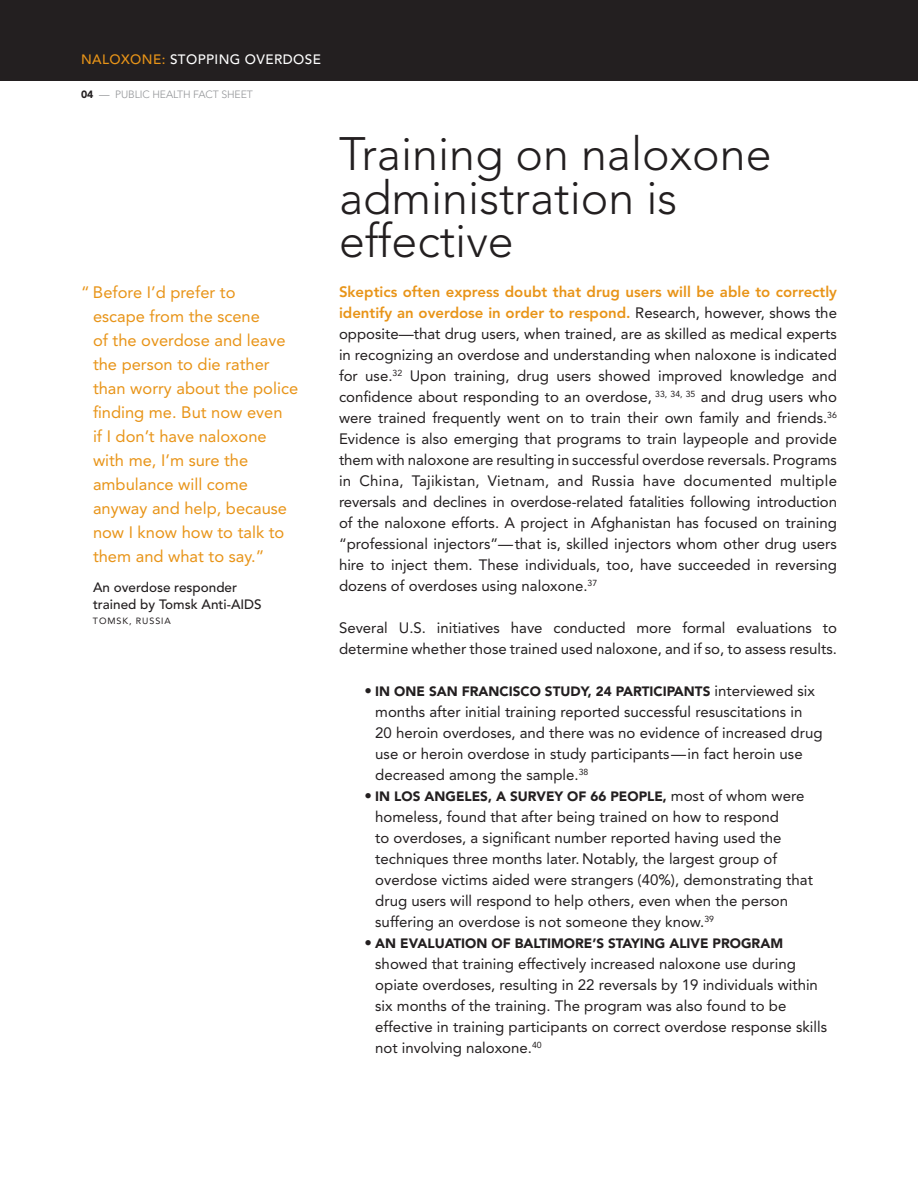
<style>
.page{position:relative;width:918px;height:1188px;background:#fff}
.page>*{position:absolute;margin:0;border:0;box-sizing:border-box;transform-origin:0 0}
._1_Headers{font:300 46.5px/43.5px "Avenir";color:#231f20}
.PULL-QUOTE_1{font:16.5px/24px "Avenir";color:#e89418}
.TEXT_basic{font:15px/21px "Avenir";color:#231f20}
.TEXT_basic-2{font:900 13.5px "Avenir";color:#231f20}
.PULL-QUOTE_2{font:500 13.5px/16.5px "Avenir";color:#231f20}
.t1{font:500 13.5px "Avenir";letter-spacing:.03em;color:#fff}
.t2{font:300 10.5px "Avenir";letter-spacing:-.01em;color:#939598}
.PILL-QUOTE_3{font:9px "Avenir";letter-spacing:.1em;color:#231f20}
.s1{color:#e89418}
.s2{font-weight:900;color:#231f20}
.s3{font-weight:400}
.s4{font-weight:800;color:#e89418}
.s5{font-weight:400;font-size:15px}
</style>
<div class="page">
<div style="left:0;top:0;width:918px;height:81px;background:#231f20"></div>
<p class="t1" style="left:81px;top:52px;width:241px"><span class="s1">NALOXONE:</span> STOPPING OVERDOSE</p>
<p class="t2" style="left:81px;top:88px;width:173px"><span class="s2">04</span> <span class="s3">—</span> PUBLIC HEALTH FACT SHEET</p>
<p class="PULL-QUOTE_1" style="left:93px;top:281px;width:207px;text-indent:-12px">“ Before I’d prefer to<br>escape from the scene<br>of the overdose and leave the person to die rather than worry about the police finding me. But now even<br>if I don’t have naloxone with me, I’m sure the ambulance will come anyway and help, because now I know how to talk to them and what to say.”</p>
<p class="PULL-QUOTE_2" style="left:93px;top:580px;width:170px">An overdose responder trained by Tomsk Anti-AIDS</p>
<p class="PILL-QUOTE_3" style="left:93px;top:615px;width:79px">TOMSK, RUSSIA</p>
<p class="_1_Headers" style="left:339px;top:133px;width:434px">Training on naloxone administration is effective</p>
<p class="TEXT_basic" style="left:339px;top:281px;width:500px;text-align:justify"><span class="s4">Skeptics often express doubt that drug users will be able to correctly identify an overdose in order to respond.</span> Research, however, shows the opposite—that drug users, when trained, are as skilled as medical experts in recognizing an overdose and understanding when naloxone is indicated for use.<sup>32</sup> Upon training, drug users showed improved knowledge and confidence about responding to an overdose, <sup>33,</sup> <sup>34,</sup> <sup>35</sup> and drug users who were trained frequently went on to train their own family and friends.<sup>36<br></sup>Evidence is also emerging that programs to train laypeople and provide them with naloxone are resulting in successful overdose reversals. Programs in China, Tajikistan, Vietnam, and Russia have documented multiple reversals and declines in overdose-related fatalities following introduction of the naloxone efforts. A project in Afghanistan has focused on training “professional injectors”—that is, skilled injectors whom other drug users hire to inject them. These individuals, too, have succeeded in reversing dozens of overdoses using naloxone.<sup>37</sup></p>
<p class="TEXT_basic" style="left:339px;top:617px;width:500px">Several U.S. initiatives have conducted more formal evaluations to determine whether those trained used naloxone, and if so, to assess results.</p>
<p class="TEXT_basic-2" style="left:364px;top:683px;width:452px"><span class="s5">•</span> IN ONE SAN FRANCISCO STUDY, 24 PARTICIPANTS <span class="s5">interviewed six</span></p>
<p class="TEXT_basic" style="left:375px;top:701px;width:449px">months after initial training reported successful resuscitations in 20 heroin overdoses, and there was no evidence of increased drug use or heroin overdose in study participants—in fact heroin use decreased among the sample.<sup>38</sup></p>
<p class="TEXT_basic-2" style="left:364px;top:788px;width:441px"><span class="s5">•</span> IN LOS ANGELES, A SURVEY OF 66 PEOPLE, <span class="s5">most of whom were</span></p>
<p class="TEXT_basic" style="left:375px;top:806px;width:439px">homeless, found that after being trained on how to respond<br>to overdoses, a significant number reported having used the techniques three months later. Notably, the largest group of overdose victims aided were strangers (40%), demonstrating that drug users will respond to help others, even when the person suffering an overdose is not someone they know.<sup>39</sup></p>
<p class="TEXT_basic-2" style="left:364px;top:935px;width:420px"><span class="s5">•</span> AN EVALUATION OF BALTIMORE’S STAYING ALIVE PROGRAM</p>
<p class="TEXT_basic" style="left:375px;top:953px;width:453px">showed that training effectively increased naloxone use during opiate overdoses, resulting in 22 reversals by 19 individuals within six months of the training. The program was also found to be effective in training participants on correct overdose response skills not involving naloxone.<sup>40</sup></p>
</div>
